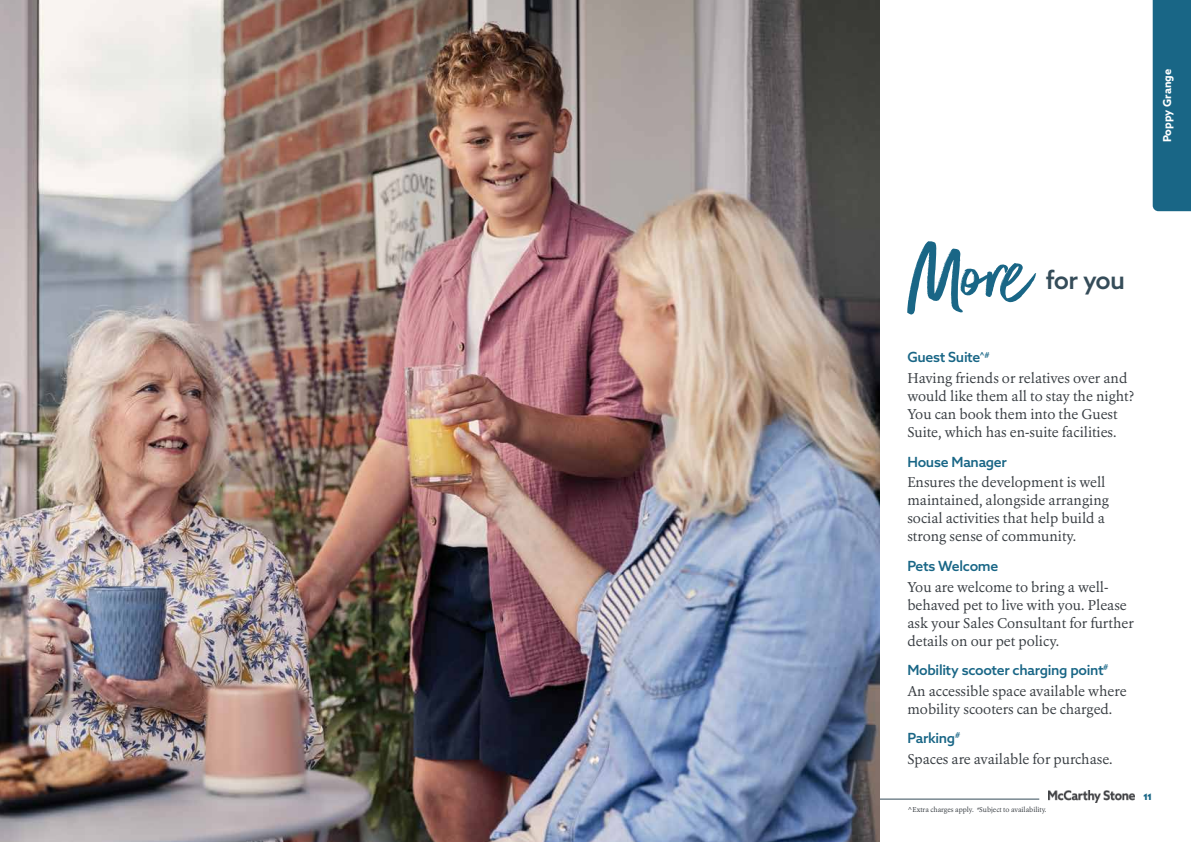
<style>
.page{position:relative;width:1191px;height:842px;background:#fff}
.page>*{position:absolute;margin:0;border:0;box-sizing:border-box;transform-origin:0 0}
.t1{font:94px "Better Times";color:#196686}
.t2{font:500 25px "Azo Sans";letter-spacing:-.03em;color:#354c59}
.t3{font:14px/18px "Erato";color:#373c41}
.t4{font:500 14px "Azo Sans";letter-spacing:-.02em;color:#196686}
.t5{font:700 11px "Azo Sans";letter-spacing:.005em;color:#fff}
.t6{font:900 9px "Azo Sans Mc S";color:#196686}
.t7{font:7px "Erato";color:#373c41}
</style>
<div class="page">
<hr style="left:864px;top:799px;width:175px;height:1px;background:#354c59">
<img style="left:0;top:0;width:879px;height:842px">
<img style="left:1048px;top:790px;width:86px;height:12px">
<div style="left:1152px;top:0;width:39px;height:211px;background:#196686"></div>
<p class="t5" style="left:1160px;top:142px;width:75px;rotate:-90deg">Poppy Grange</p>
<h1 class="t1" style="left:907px;top:224px;width:127px">More</h1>
<h2 class="t2" style="left:1045px;top:264px;width:81px">for you</h2>
<p class="t4" style="left:907px;top:348px;width:84px">Guest Suite<sup>^#</sup></p>
<p class="t3" style="left:907px;top:369px;width:228px">Having friends or relatives over and would like them all to stay the night?<br>You can book them into the Guest Suite, which has en-suite facilities.</p>
<p class="t4" style="left:907px;top:452px;width:101px">House Manager</p>
<p class="t3" style="left:907px;top:473px;width:203px">Ensures the development is well maintained, alongside arranging social activities that help build a strong sense of community.</p>
<p class="t4" style="left:907px;top:557px;width:92px">Pets Welcome</p>
<p class="t3" style="left:907px;top:578px;width:228px">You are welcome to bring a well&shy;behaved pet to live with you. Please ask your Sales Consultant for further details on our pet policy.</p>
<p class="t4" style="left:907px;top:661px;width:202px">Mobility scooter charging point<sup>#</sup></p>
<p class="t3" style="left:907px;top:682px;width:221px">An accessible space available where mobility scooters can be charged.</p>
<p class="t4" style="left:907px;top:729px;width:54px">Parking<sup>#</sup></p>
<p class="t3" style="left:907px;top:750px;width:207px">Spaces are available for purchase.</p>
<p class="t7" style="left:907px;top:805px;width:141px">^Extra charges apply. <sup>#</sup>Subject to availability.</p>
<p class="t6" style="left:1143px;top:791px;width:10px">11</p>
</div>
